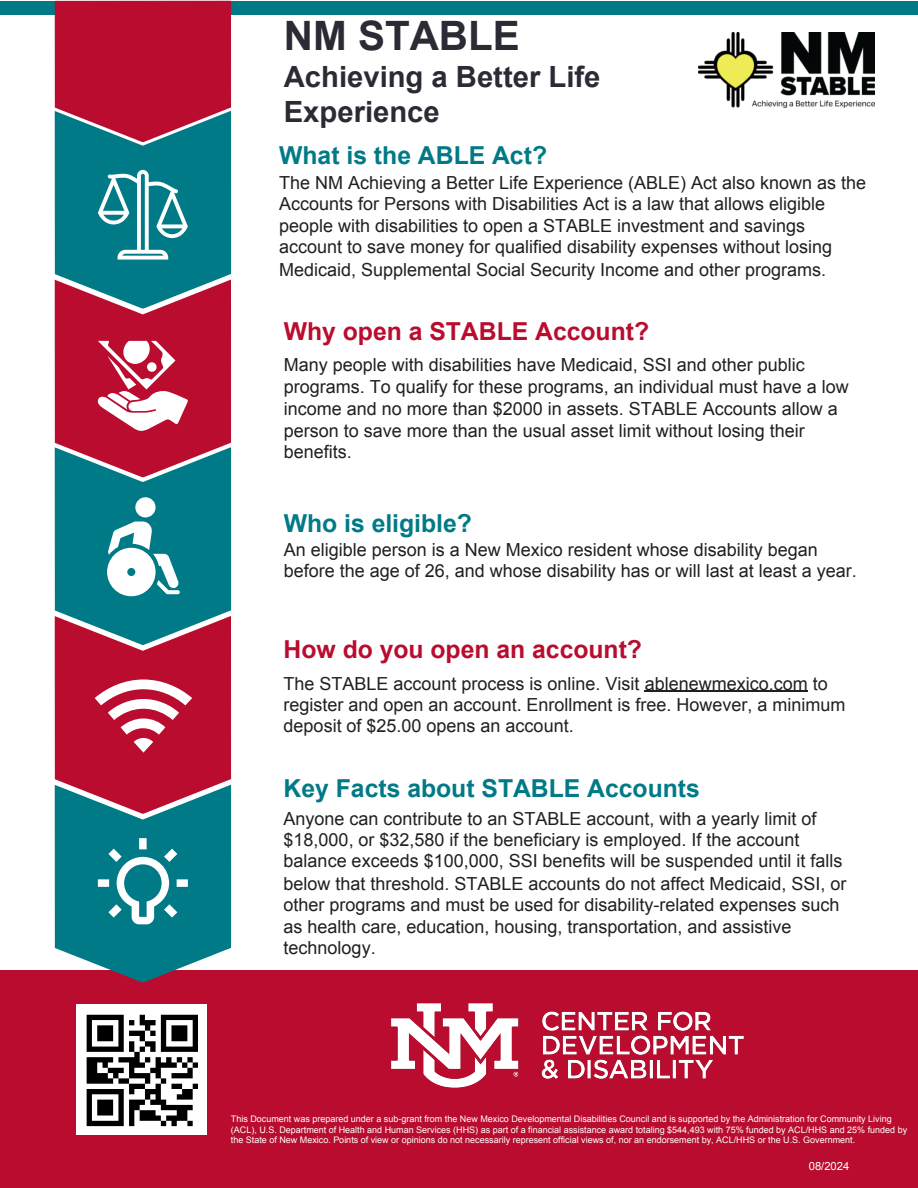
<style>
.page{position:relative;width:918px;height:1188px;background:#fff}
.page>*{position:absolute;margin:0;border:0;box-sizing:border-box;transform-origin:0 0}
.t1{font:700 40.5px "Arial";color:#2b2b35}
.t2{font:700 29.25px/34.8px "Arial";color:#2b2b35}
.t3{font:700 24.75px "Arial";color:#007a86}
.t4{font:700 24.75px "Arial";color:#ba0c2f}
.t5{font:18px/21.6px "Arial";color:#202020}
.t6{font:11.25px "Arial";color:#fff}
.t7{font:9px/11.2px "Arial";color:#fff}
</style>
<div class="page">
<div style="left:0;top:1px;width:918px;height:14px;background:#007a86"></div>
<div style="left:0;top:971px;width:918px;height:217px;background:#ba0c2f"></div>
<div style="left:76px;top:1005px;width:131px;height:130px;background:#fff"></div>
<svg style="left:54px;top:0;width:177px;height:983px;background:#6d596d"></svg>
<img style="left:391px;top:1003px;width:353px;height:85px">
<img style="left:699px;top:33px;width:175px;height:75px">
<hr style="left:645px;top:691px;width:163px;height:1px;background:#202020">
<img style="left:87px;top:1015px;width:111px;height:111px">
<h1 class="t1" style="left:284px;top:13px;width:238px">NM STABLE</h1>
<h1 class="t2" style="left:284px;top:59px;width:318px">Achieving a Better Life<br>Experience</h1>
<h2 class="t3" style="left:279px;top:142px;width:269px">What is the ABLE Act?</h2>
<h1 class="t5" style="left:279px;top:172px;width:588px">The NM Achieving a Better Life Experience (ABLE) Act also known as the Accounts for Persons with Disabilities Act is a law that allows eligible people with disabilities to open a STABLE investment and savings account to save money for qualified disability expenses without losing Medicaid, Supplemental Social Security Income and other programs.</h1>
<h2 class="t4" style="left:284px;top:317px;width:367px">Why open a STABLE Account?</h2>
<h1 class="t5" style="left:284px;top:354px;width:566px">Many people with disabilities have Medicaid, SSI and other public programs. To qualify for these programs, an individual must have a low income and no more than $2000 in assets. STABLE Accounts allow a person to save more than the usual asset limit without losing their benefits.</h1>
<h2 class="t3" style="left:284px;top:510px;width:190px">Who is eligible?</h2>
<h1 class="t5" style="left:284px;top:539px;width:574px">An eligible person is a New Mexico resident whose disability began before the age of 26, and whose disability has or will last at least a year.</h1>
<h2 class="t4" style="left:284px;top:636px;width:360px">How do you open an account?</h2>
<h1 class="t5" style="left:284px;top:673px;width:563px">The STABLE account process is online. Visit ablenewmexico.com to register and open an account. Enrollment is free. However, a minimum deposit of $25.00 opens an account.</h1>
<h2 class="t3" style="left:284px;top:774px;width:418px">Key Facts about STABLE Accounts</h2>
<h1 class="t5" style="left:284px;top:808px;width:564px">Anyone can contribute to an STABLE account, with a yearly limit of $18,000, or $32,580 if the beneficiary is employed. If the account balance exceeds $100,000, SSI benefits will be suspended until it falls below that threshold. STABLE accounts do not affect Medicaid, SSI, or other programs and must be used for disability-related expenses such as health care, education, housing, transportation, and assistive technology.</h1>
<h1 class="t7" style="left:231px;top:1113px;width:678px">This Document was prepared under a sub-grant from the New Mexico Developmental Disabilities Council and is supported by the Administration for Community Living (ACL), U.S. Department of Health and Human Services (HHS) as part of a financial assistance award totaling $544,493 with 75% funded by ACL/HHS and 25% funded by</h1>
<h1 class="t7" style="left:231px;top:1134px;width:626px">the State of New Mexico. Points of view or opinions do not necessarily represent official views of, nor an endorsement by, ACL/HHS or the U.S. Government.</h1>
<p class="t6" style="left:809px;top:1160px;width:42px">08/2024</p>
</div>
